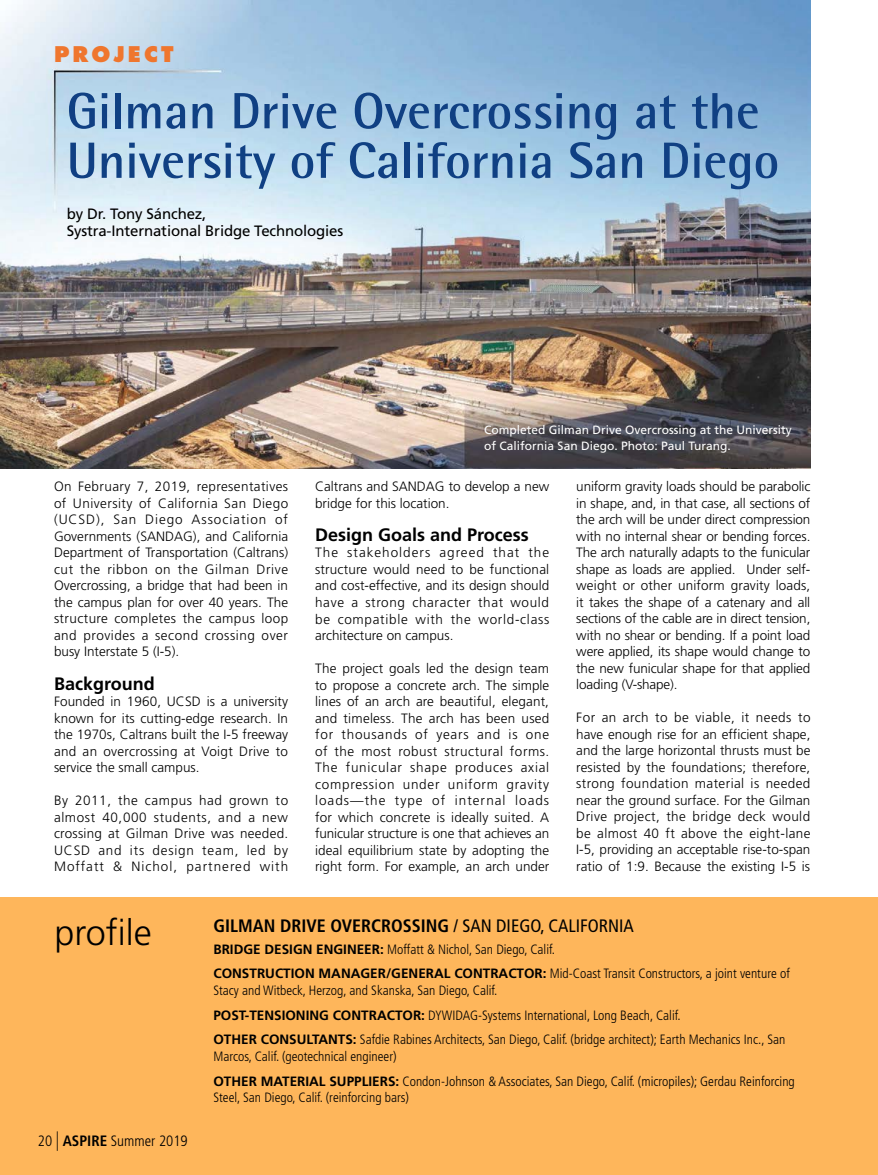
<style>
.page{position:relative;width:878px;height:1175px;background:#fff}
.page>*{position:absolute;margin:0;border:0;box-sizing:border-box;transform-origin:0 0}
.t1{font:700 51px/49.5px "Rotis Semi Sans Std";color:#104083}
.t2{font:300 36px "Frutiger LT Std";color:#000}
.t3{font:800 21px "Futura Std";letter-spacing:.15em;color:#ef762e}
.t4{font:700 condensed 18px "Frutiger LT Std";color:#000}
.t5{font:700 18px "Frutiger LT Std";color:#000}
.t6{font:15px/16.5px "Frutiger LT Std";letter-spacing:-.01em;color:#000}
.t7{font:300 condensed 15px "Frutiger LT Std";color:#000}
.t8{font:300 13.5px/16.5px "Frutiger LT Std";letter-spacing:.005em;color:#000;text-align:justify}
.t9{font:300 condensed 13.5px/24.8px "Frutiger LT Std";color:#000}
.t10{font:12px/16.5px "Frutiger LT Std";color:#fff}
.s1{font-weight:400}
.s2{font-weight:700;font-stretch:normal}
.s3{font-size:19.5px}
.s4{font-weight:700}
</style>
<div class="page">
<img style="left:0;top:0;width:810px;height:468px">
<div style="left:0;top:897px;width:878px;height:277px;background:#feb65b"></div>
<h3 class="t3" style="left:54px;top:43px;width:121px">PROJECT</h3>
<h1 class="t1" style="left:67px;top:90px;width:714px">Gilman Drive Overcrossing at the<br>University of California San Diego</h1>
<p class="t6" style="left:67px;top:207px;width:278px">by Dr. Tony Sánchez,<br>Systra-International Bridge Technologies</p>
<p class="t8" style="left:54px;top:479px;width:236px">On February 7, 2019, representatives of University of California San Diego (UCSD), San Diego Association of Governments (SANDAG), and California Department of Transportation (Caltrans) cut the ribbon on the Gilman Drive Overcrossing, a bridge that had been in the campus plan for over 40 years. The structure completes the campus loop and provides a second crossing over busy Interstate 5 (I-5).</p>
<h3 class="t5" style="left:54px;top:676px;width:102px">Background</h3>
<p class="t8" style="left:54px;top:694px;width:236px">Founded in 1960, UCSD is a university known for its cutting-edge research. In the 1970s, Caltrans built the I-5 freeway and an overcrossing at Voigt Drive to service the small campus.</p>
<p class="t8" style="left:54px;top:793px;width:236px">By 2011, the campus had grown to almost 40,000 students, and a new crossing at Gilman Drive was needed.<br>UCSD and its design team, led by Moffatt &amp; Nichol, partnered with</p>
<p class="t10" style="left:484px;top:422px;width:309px">Completed Gilman Drive Overcrossing at the University of California San Diego. Photo: Paul Turang.</p>
<p class="t8" style="left:315px;top:479px;width:236px">Caltrans and SANDAG to develop a new bridge for this location.</p>
<h3 class="t5" style="left:315px;top:527px;width:215px">Design Goals and Process</h3>
<p class="t8" style="left:315px;top:545px;width:236px">The stakeholders agreed that the structure would need to be functional and cost-effective, and its design should have a strong character that would be compatible with the world-class architecture on campus.</p>
<p class="t8" style="left:315px;top:661px;width:236px">The project goals led the design team to propose a concrete arch. The simple lines of an arch are beautiful, elegant, and timeless. The arch has been used for thousands of years and is one of the most robust structural forms.<br>The funicular shape produces axial compression under uniform gravity loads—the type of internal loads for which concrete is ideally suited. A funicular structure is one that achieves an ideal equilibrium state by adopting the right form. For example, an arch under</p>
<p class="t8" style="left:576px;top:479px;width:236px">uniform gravity loads should be parabolic in shape, and, in that case, all sections of the arch will be under direct compression with no internal shear or bending forces.<br>The arch naturally adapts to the funicular shape as loads are applied. Under self&shy;weight or other uniform gravity loads, it takes the shape of a catenary and all sections of the cable are in direct tension, with no shear or bending. If a point load were applied, its shape would change to the new funicular shape for that applied loading (V-shape).</p>
<p class="t8" style="left:576px;top:710px;width:236px">For an arch to be viable, it needs to have enough rise for an efficient shape, and the large horizontal thrusts must be resisted by the foundations; therefore, strong foundation material is needed near the ground surface. For the Gilman Drive project, the bridge deck would be almost 40 ft above the eight-lane I-5, providing an acceptable rise-to-span ratio of 1:9. Because the existing I-5 is</p>
<h2 class="t2" style="left:54px;top:918px;width:99px">profile</h2>
<h3 class="t4" style="left:213px;top:918px;width:422px">GILMAN DRIVE OVERCROSSING <span class="s1">/ SAN DIEGO, CALIFORNIA</span></h3>
<p class="t9" style="left:213px;top:937px;width:578px"><span class="s2">BRIDGE DESIGN ENGINEER:</span> Moffatt &amp; Nichol, San Diego, Calif.<br><span class="s2">CONSTRUCTION MANAGER/GENERAL CONTRACTOR:</span> Mid-Coast Transit Constructors, a joint venture of</p>
<p class="t9" style="left:213px;top:979px;width:573px">Stacy and Witbeck, Herzog, and Skanska, San Diego, Calif.<br><span class="s2">POST-TENSIONING CONTRACTOR:</span> DYWIDAG-Systems International, Long Beach, Calif.<br><span class="s2">OTHER CONSULTANTS:</span> Safdie Rabines Architects, San Diego, Calif. (bridge architect); Earth Mechanics Inc., San</p>
<p class="t9" style="left:213px;top:1045px;width:583px">Marcos, Calif. (geotechnical engineer)<br><span class="s2">OTHER MATERIAL SUPPLIERS:</span> Condon-Johnson &amp; Associates, San Diego, Calif. (micropiles); Gerdau Reinforcing</p>
<p class="t9" style="left:213px;top:1086px;width:197px">Steel, San Diego, Calif. (reinforcing bars)</p>
<p class="t7" style="left:38px;top:1134px;width:151px">20 <span class="s3">|</span> <span class="s4">ASPIRE</span> Summer 2019</p>
</div>
